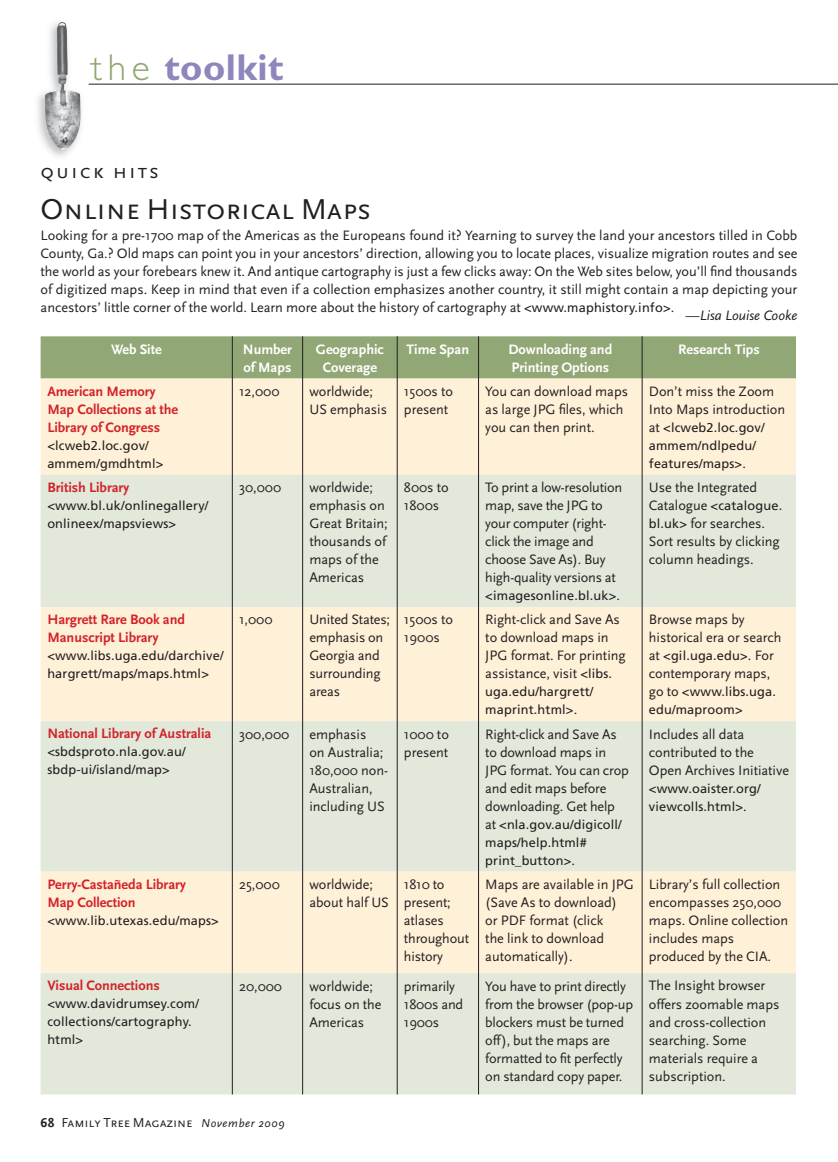
<style>
.page{position:relative;width:838px;height:1162px;background:#fff}
.page>*{position:absolute;margin:0;border:0;box-sizing:border-box;transform-origin:0 0}
.t1{font:700 37.5px "Gill Sans Std";letter-spacing:.01em;color:#8d87bc}
.t2{font:30px "Scala Sans Caps";letter-spacing:-.005em;color:#231f20}
.t3{font:21px "Scala Sans Caps";letter-spacing:.095em;color:#231f20}
.t4{font:14.25px/18px "Scala Sans";color:#231f20}
.t5{font:700 14.25px/18px "Scala Sans";color:#d2232a}
.t6{font:14.25px/18px "Scala Sans";letter-spacing:-.02em;color:#231f20}
.t7{font:700 14.25px/18px "Scala Sans";color:#fff}
.t8{font:italic 14.25px "Scala Sans";color:#231f20}
.t9{font:13.5px "Scala Sans Caps";letter-spacing:-.015em;color:#231f20}
.t10{font:12.75px/18px "Frutiger";letter-spacing:.01em;color:#231f20}
.s1{font-weight:300;color:#91a775}
.s2{font-family:"Frutiger";font-size:12.75px}
.s3{font-family:"Scala Sans";font-size:14.25px}
.s4{font-family:"Scala Sans Figures";font-weight:700}
.s5{font-family:"Scala Sans";font-style:italic;font-size:12px}
</style>
<div class="page">
<hr style="left:89px;top:84px;width:748px;height:1px;background:#231f20">
<img style="left:45px;top:22px;width:36px;height:129px">
<div style="left:41px;top:336px;width:754px;height:42px;background:#91a775"></div>
<div style="left:41px;top:378px;width:754px;height:96px;background:#fff0d8"></div>
<svg style="left:41px;top:474px;width:754px;height:620px;background:#ebead8"></svg>
<hr style="left:232px;top:336px;width:1px;height:42px;background:#231f20">
<hr style="left:302px;top:336px;width:1px;height:42px;background:#231f20">
<hr style="left:396px;top:336px;width:1px;height:42px;background:#231f20">
<hr style="left:478px;top:336px;width:1px;height:42px;background:#231f20">
<hr style="left:641px;top:336px;width:1px;height:42px;background:#231f20">
<hr style="left:232px;top:378px;width:1px;height:96px;background:#231f20">
<hr style="left:302px;top:378px;width:1px;height:96px;background:#231f20">
<hr style="left:396px;top:378px;width:1px;height:96px;background:#231f20">
<hr style="left:478px;top:378px;width:1px;height:96px;background:#231f20">
<hr style="left:641px;top:378px;width:1px;height:96px;background:#231f20">
<hr style="left:232px;top:474px;width:1px;height:132px;background:#231f20">
<hr style="left:302px;top:474px;width:1px;height:132px;background:#231f20">
<hr style="left:396px;top:474px;width:1px;height:132px;background:#231f20">
<hr style="left:478px;top:474px;width:1px;height:132px;background:#231f20">
<hr style="left:641px;top:474px;width:1px;height:132px;background:#231f20">
<hr style="left:232px;top:606px;width:1px;height:115px;background:#231f20">
<hr style="left:302px;top:606px;width:1px;height:115px;background:#231f20">
<hr style="left:396px;top:606px;width:1px;height:115px;background:#231f20">
<hr style="left:478px;top:606px;width:1px;height:115px;background:#231f20">
<hr style="left:641px;top:606px;width:1px;height:115px;background:#231f20">
<hr style="left:232px;top:721px;width:1px;height:150px;background:#231f20">
<hr style="left:302px;top:721px;width:1px;height:150px;background:#231f20">
<hr style="left:396px;top:721px;width:1px;height:150px;background:#231f20">
<hr style="left:478px;top:721px;width:1px;height:150px;background:#231f20">
<hr style="left:641px;top:721px;width:1px;height:150px;background:#231f20">
<hr style="left:232px;top:871px;width:1px;height:101px;background:#231f20">
<hr style="left:302px;top:871px;width:1px;height:101px;background:#231f20">
<hr style="left:396px;top:871px;width:1px;height:101px;background:#231f20">
<hr style="left:478px;top:871px;width:1px;height:101px;background:#231f20">
<hr style="left:641px;top:871px;width:1px;height:101px;background:#231f20">
<hr style="left:232px;top:972px;width:1px;height:122px;background:#231f20">
<hr style="left:302px;top:972px;width:1px;height:122px;background:#231f20">
<hr style="left:396px;top:972px;width:1px;height:122px;background:#231f20">
<hr style="left:478px;top:972px;width:1px;height:122px;background:#231f20">
<hr style="left:641px;top:972px;width:1px;height:122px;background:#231f20">
<p class="t1" style="left:91px;top:54px;width:194px"><span class="s1">the</span> toolkit</p>
<p class="t3" style="left:41px;top:158px;width:120px">quick hits</p>
<p class="t2" style="left:41px;top:191px;width:332px">Online Historical Maps</p>
<p class="t4" style="left:41px;top:228px;width:758px;text-align:justify">Looking for a pre-1700 map of the Americas as the Europeans found it? Yearning to survey the land your ancestors tilled in Cobb County, Ga.? Old maps can point you in your ancestors’ direction, allowing you to locate places, visualize migration routes and see the world as your forebears knew it. And antique cartography is just a few clicks away: On the Web sites below, you’ll find thousands of digitized maps. Keep in mind that even if a collection emphasizes another country, it still might contain a map depicting your ancestors’ little corner of the world. Learn more about the history of cartography at <span class="s2">&lt;www.maphistory.info&gt;</span>.</p>
<p class="t8" style="left:685px;top:309px;width:113px">—Lisa Louise Cooke</p>
<p class="t7" style="left:111px;top:341px;width:52px">Web Site</p>
<p class="t7" style="left:243px;top:341px;width:51px">Number of Maps</p>
<p class="t7" style="left:316px;top:341px;width:69px;text-align:center">Geographic<br>Coverage</p>
<p class="t7" style="left:406px;top:341px;width:64px">Time Span</p>
<p class="t7" style="left:508px;top:341px;width:105px">Downloading and<br>Printing Options</p>
<p class="t7" style="left:677px;top:341px;width:83px">Research Tips</p>
<p class="t5" style="left:47px;top:383px;width:132px">American Memory<br>Map Collections at the<br>Library of Congress</p>
<p class="t10" style="left:47px;top:437px;width:117px">&lt;lcweb2.loc.gov/ ammem/gmdhtml&gt;</p>
<p class="t4" style="left:239px;top:383px;width:42px">12,000</p>
<p class="t4" style="left:309px;top:383px;width:79px">worldwide;<br>US emphasis</p>
<p class="t4" style="left:404px;top:383px;width:51px">1500s to present</p>
<p class="t4" style="left:485px;top:383px;width:144px">You can download maps as large JPG files, which you can then print.</p>
<p class="t4" style="left:648px;top:383px;width:138px">Don’t miss the Zoom<br>Into Maps introduction</p>
<p class="t10" style="left:648px;top:419px;width:117px"><span class="s3">at</span> &lt;lcweb2.loc.gov/ ammem/ndlpedu/ features/maps&gt;<span class="s3">.</span></p>
<p class="t5" style="left:47px;top:479px;width:84px">British Library</p>
<p class="t10" style="left:47px;top:497px;width:162px">&lt;www.bl.uk/onlinegallery/ onlineex/mapsviews&gt;</p>
<p class="t4" style="left:239px;top:479px;width:44px">30,000</p>
<p class="t4" style="left:309px;top:479px;width:80px">worldwide; emphasis on<br>Great Britain; thousands of maps of the<br>Americas</p>
<p class="t4" style="left:404px;top:479px;width:46px">800s to<br>1800s</p>
<p class="t6" style="left:485px;top:479px;width:138px">To print a low-resolution map, save the JPG to your computer (right&shy;click the image and choose Save As). Buy high-quality versions at</p>
<p class="t10" style="left:485px;top:587px;width:136px">&lt;imagesonline.bl.uk&gt;<span class="s3">.</span></p>
<p class="t4" style="left:648px;top:479px;width:110px">Use the Integrated</p>
<p class="t10" style="left:648px;top:497px;width:135px"><span class="s3">Catalogue</span> &lt;catalogue.</p>
<p class="t4" style="left:648px;top:515px;width:132px"><span class="s2">bl.uk&gt;</span> for searches.<br>Sort results by clicking column headings.</p>
<p class="t5" style="left:47px;top:611px;width:139px">Hargrett Rare Book and<br>Manuscript Library</p>
<p class="t10" style="left:47px;top:647px;width:178px">&lt;www.libs.uga.edu/darchive/ hargrett/maps/maps.html&gt;</p>
<p class="t4" style="left:239px;top:611px;width:35px">1,000</p>
<p class="t4" style="left:309px;top:611px;width:82px">United States; emphasis on<br>Georgia and surrounding areas</p>
<p class="t4" style="left:404px;top:611px;width:51px">1500s to<br>1900s</p>
<p class="t4" style="left:485px;top:611px;width:142px">Right-click and Save As to download maps in<br>JPG format. For printing assistance, visit <span class="s2">&lt;libs.</span></p>
<p class="t10" style="left:485px;top:683px;width:110px">uga.edu/hargrett/ maprint.html&gt;<span class="s3">.</span></p>
<p class="t4" style="left:648px;top:611px;width:134px">Browse maps by historical era or search</p>
<p class="t10" style="left:648px;top:647px;width:126px"><span class="s3">at</span> &lt;gil.uga.edu&gt;<span class="s3">. For</span></p>
<p class="t4" style="left:648px;top:665px;width:123px">contemporary maps,</p>
<p class="t10" style="left:648px;top:683px;width:128px"><span class="s3">go to</span> &lt;www.libs.uga. edu/maproom&gt;</p>
<p class="t5" style="left:47px;top:725px;width:165px">National Library of Australia</p>
<p class="t10" style="left:47px;top:743px;width:140px">&lt;sbdsproto.nla.gov.au/ sbdp-ui/island/map&gt;</p>
<p class="t4" style="left:239px;top:725px;width:52px">300,000</p>
<p class="t4" style="left:309px;top:725px;width:80px">emphasis<br>on Australia;<br>180,000 non-<br>Australian, including US</p>
<p class="t4" style="left:404px;top:725px;width:46px">1000 to present</p>
<p class="t4" style="left:485px;top:725px;width:145px">Right-click and Save As to download maps in<br>JPG format. You can crop and edit maps before downloading. Get help</p>
<p class="t10" style="left:485px;top:815px;width:138px"><span class="s3">at</span> &lt;nla.gov.au/digicoll/ maps/help.html# print_button&gt;<span class="s3">.</span></p>
<p class="t4" style="left:648px;top:725px;width:142px">Includes all data contributed to the<br>Open Archives Initiative</p>
<p class="t10" style="left:648px;top:779px;width:113px">&lt;www.oaister.org/ viewcolls.html&gt;<span class="s3">.</span></p>
<p class="t5" style="left:47px;top:875px;width:140px">Perry-Castañeda Library<br>Map Collection</p>
<p class="t10" style="left:47px;top:911px;width:173px">&lt;www.lib.utexas.edu/maps&gt;</p>
<p class="t4" style="left:239px;top:875px;width:42px">25,000</p>
<p class="t4" style="left:309px;top:875px;width:81px">worldwide; about half US</p>
<p class="t4" style="left:404px;top:875px;width:67px">1810 to present; atlases throughout history</p>
<p class="t4" style="left:485px;top:875px;width:150px">Maps are available in JPG (Save As to download)<br>or PDF format (click<br>the link to download automatically).</p>
<p class="t4" style="left:648px;top:875px;width:141px">Library’s full collection encompasses 250,000 maps. Online collection includes maps produced by the CIA.</p>
<p class="t5" style="left:47px;top:977px;width:114px">Visual Connections</p>
<p class="t10" style="left:47px;top:995px;width:153px">&lt;www.davidrumsey.com/ collections/cartography. html&gt;</p>
<p class="t4" style="left:239px;top:977px;width:44px">20,000</p>
<p class="t4" style="left:309px;top:977px;width:74px">worldwide; focus on the<br>Americas</p>
<p class="t4" style="left:404px;top:977px;width:61px">primarily<br>1800s and<br>1900s</p>
<p class="t4" style="left:485px;top:977px;width:149px">You have to print directly from the browser (pop-up blockers must be turned off), but the maps are formatted to fit perfectly on standard copy paper.</p>
<p class="t4" style="left:648px;top:977px;width:132px">The Insight browser offers zoomable maps and cross-collection searching. Some materials require a subscription.</p>
<p class="t9" style="left:41px;top:1114px;width:245px"><span class="s4">68</span> Family Tree Magazine <span class="s5">November 2009</span></p>
</div>
